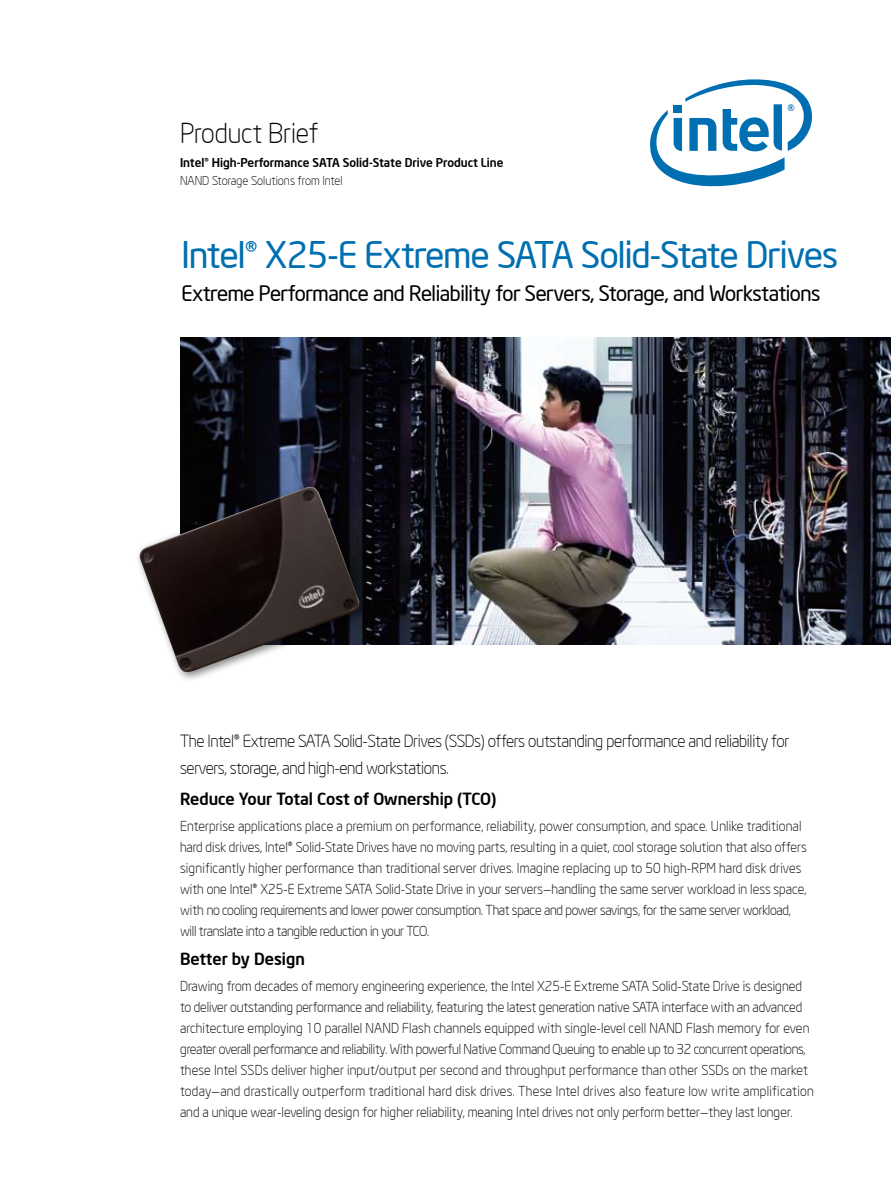
<style>
.page{position:relative;width:891px;height:1188px;background:#fff}
.page>*{position:absolute;margin:0;border:0;box-sizing:border-box;transform-origin:0 0}
.t1{font:36px "Neo Sans Intel";letter-spacing:-.02em;color:#006fb1}
.t2{font:300 27px "Neo Sans Intel";color:#000}
.t3{font:21px "Neo Sans Intel";letter-spacing:-.02em;color:#000}
.t4{font:300 16.5px/27px "Neo Sans Intel";letter-spacing:-.02em;color:#000}
.t5{font:500 16.5px "Neo Sans Intel";color:#000}
.t6{font:300 13.5px/21px "Neo Sans Intel";color:#000}
.t7{font:500 12px "Neo Sans Intel";color:#000}
.t8{font:300 12px "Neo Sans Intel";color:#000}
</style>
<div class="page">
<img style="left:180px;top:338px;width:711px;height:307px">
<div style="left:134px;top:481px;width:235px;height:201px;background:#000;opacity:.5"></div>
<img style="left:139px;top:487px;width:220px;height:186px">
<svg style="left:650px;top:79px;width:162px;height:108px"></svg>
<h2 class="t2" style="left:180px;top:117px;width:140px">Product Brief</h2>
<p class="t7" style="left:180px;top:155px;width:325px">Intel® High-Performance SATA Solid-State Drive Product Line</p>
<p class="t8" style="left:180px;top:173px;width:164px">NAND Storage Solutions from Intel</p>
<h1 class="t1" style="left:182px;top:232px;width:658px">Intel® X25-E Extreme SATA Solid-State Drives</h1>
<h3 class="t3" style="left:182px;top:280px;width:641px">Extreme Performance and Reliability for Servers, Storage, and Workstations</h3>
<p class="t4" style="left:180px;top:728px;width:611px">The Intel® Extreme SATA Solid-State Drives (SSDs) offers outstanding performance and reliability for servers, storage, and high-end workstations.</p>
<p class="t5" style="left:180px;top:789px;width:318px">Reduce Your Total Cost of Ownership (TCO)</p>
<p class="t6" style="left:180px;top:815px;width:628px">Enterprise applications place a premium on performance, reliability, power consumption, and space. Unlike traditional hard disk drives, Intel® Solid-State Drives have no moving parts, resulting in a quiet, cool storage solution that also offers significantly higher performance than traditional server drives. Imagine replacing up to 50 high-RPM hard disk drives with one Intel® X25-E Extreme SATA Solid-State Drive in your servers—handling the same server workload in less space, with no cooling requirements and lower power consumption. That space and power savings, for the same server workload, will translate into a tangible reduction in your TCO.</p>
<p class="t5" style="left:180px;top:949px;width:126px">Better by Design</p>
<p class="t6" style="left:180px;top:975px;width:635px">Drawing from decades of memory engineering experience, the Intel X25-E Extreme SATA Solid-State Drive is designed to deliver outstanding performance and reliability, featuring the latest generation native SATA interface with an advanced architecture employing 10 parallel NAND Flash channels equipped with single-level cell NAND Flash memory for even greater overall performance and reliability. With powerful Native Command Queuing to enable up to 32 concurrent operations, these Intel SSDs deliver higher input/output per second and throughput performance than other SSDs on the market today—and drastically outperform traditional hard disk drives. These Intel drives also feature low write amplification and a unique wear-leveling design for higher reliability, meaning Intel drives not only perform better—they last longer.</p>
</div>
